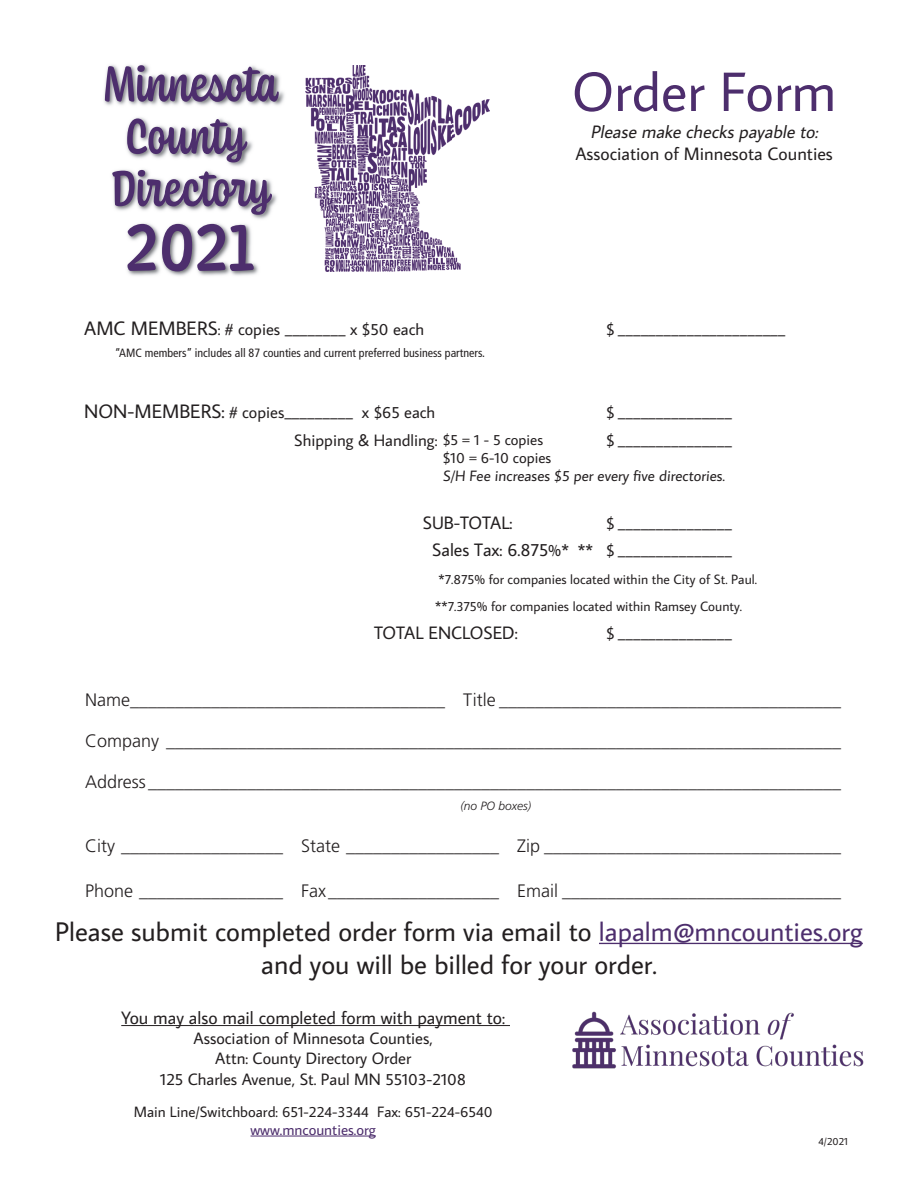
<style>
.page{position:relative;width:918px;height:1188px;background:#fff}
.page>*{position:absolute;margin:0;border:0;box-sizing:border-box;transform-origin:0 0}
.t1{font:500 74.85px "Coniferous";color:#4d2e6d}
.t2{font:55.5px "Average Sans";color:#4d2e6d}
.t3{font:500 52.35px/52.3px "Coniferous";color:#4d2e6d}
.t4{font:27px/32.4px "Average Sans";color:#231f20;text-align:center}
.t5{font:300 18px "Frutiger";color:#231f20}
.t6{font:18px/21.6px "Average Sans";color:#231f20;text-align:center}
.t7{font:16.5px "Average Sans";color:#231f20}
.t8{font:15px "Average Sans";color:#231f20}
.t9{font:15px "Average Sans";color:#4d2e6d}
.t10{font:13.5px "Average Sans";color:#231f20}
.t11{font:condensed 12px "Frutiger LT Std";color:#231f20}
.t12{font:italic 300 12px "Frutiger";color:#231f20}
.t13{font:10.5px "Average Sans";color:#231f20}
.s1{font-style:italic}
.s2{font-size:19.5px}
.s3{font-size:15px}
.s4{font-size:18px}
.s5{color:#4d2e6d}
</style>
<div class="page">
<hr style="left:599px;top:943px;width:264px;height:1px;background:#4d2e6d">
<hr style="left:121px;top:1025px;width:389px;height:1px;background:#231f20">
<hr style="left:251px;top:1136px;width:125px;height:1px;background:#4d2e6d">
<img style="left:572px;top:1011px;width:292px;height:58px">
<img style="left:306px;top:65px;width:183px;height:207px">
<img style="left:104px;top:64px;width:181px;height:212px">
<p class="t3" style="left:102px;top:56px;width:177px">Minnesota<br>County<br>Directory</p>
<p class="t1" style="left:126px;top:194px;width:130px">2021</p>
<p class="t2" style="left:572px;top:54px;width:266px">Order Form</p>
<p class="t6" style="left:575px;top:120px;width:259px"><span class="s1">Please make checkspayable to:<br></span>Association of Minnesota Counties</p>
<p class="t7" style="left:84px;top:318px;width:341px"><span class="s2">AMC MEMBERS</span>: # copies ________ x $50 each</p>
<p class="t7" style="left:606px;top:318px;width:181px">$ ______________________</p>
<p class="t11" style="left:115px;top:346px;width:372px">“AMC members” includes all 87 counties and current preferred business partners.</p>
<p class="t7" style="left:84px;top:401px;width:353px"><span class="s2">NON-MEMBERS:</span> # copies_________ x $65 each</p>
<p class="t7" style="left:606px;top:401px;width:127px">$ _______________</p>
<p class="t7" style="left:294px;top:429px;width:250px">Shipping &amp; Handling: <span class="s3">$5 = 1 - 5 copies</span></p>
<p class="t7" style="left:606px;top:429px;width:127px">$ _______________</p>
<p class="t8" style="left:443px;top:448px;width:110px">$10 = 6-10 copies</p>
<p class="t8" style="left:443px;top:466px;width:285px">S/H Fee increases $5 per every five directories.</p>
<p class="t6" style="left:423px;top:511px;width:91px">SUB-TOTAL:</p>
<p class="t7" style="left:606px;top:512px;width:127px">$ _______________</p>
<p class="t7" style="left:432px;top:539px;width:301px"><span class="s4">Sales Tax: 6.875</span>%* ** $ _______________</p>
<p class="t10" style="left:439px;top:570px;width:320px">*7.875% for companies located within the City of St. Paul.</p>
<p class="t10" style="left:435px;top:598px;width:308px">**7.375% for companies located within Ramsey County.</p>
<p class="t6" style="left:374px;top:621px;width:145px">TOTAL ENCLOSED:</p>
<p class="t7" style="left:606px;top:622px;width:127px">$ _______________</p>
<p class="t5" style="left:85px;top:689px;width:757px">Name___________________________________ Title ______________________________________</p>
<p class="t5" style="left:85px;top:731px;width:757px">Company ___________________________________________________________________________</p>
<p class="t5" style="left:85px;top:771px;width:757px">Address _____________________________________________________________________________</p>
<p class="t12" style="left:460px;top:799px;width:72px">(no PO boxes)</p>
<p class="t5" style="left:85px;top:836px;width:757px">City __________________ State _________________ Zip _________________________________</p>
<p class="t5" style="left:85px;top:881px;width:757px">Phone ________________ Fax___________________ Email _______________________________</p>
<p class="t4" style="left:55px;top:915px;width:809px">Please submit completed order form via email to <span class="s5">lapalm@mncounties.org </span>and you will be billed for your order.</p>
<p class="t6" style="left:121px;top:1007px;width:385px">You may also mail completed form with payment to:</p>
<p class="t7" style="left:193px;top:1027px;width:241px">Association of Minnesota Counties,</p>
<p class="t7" style="left:215px;top:1047px;width:198px">Attn: County Directory Order</p>
<p class="t7" style="left:160px;top:1068px;width:307px">125 Charles Avenue, St. Paul MN 55103-2108</p>
<p class="t8" style="left:134px;top:1102px;width:360px">Main Line/Switchboard: 651-224-3344 Fax: 651-224-6540</p>
<p class="t9" style="left:251px;top:1120px;width:127px">www.mncounties.org</p>
<p class="t13" style="left:819px;top:1134px;width:31px">4/2021</p>
</div>
